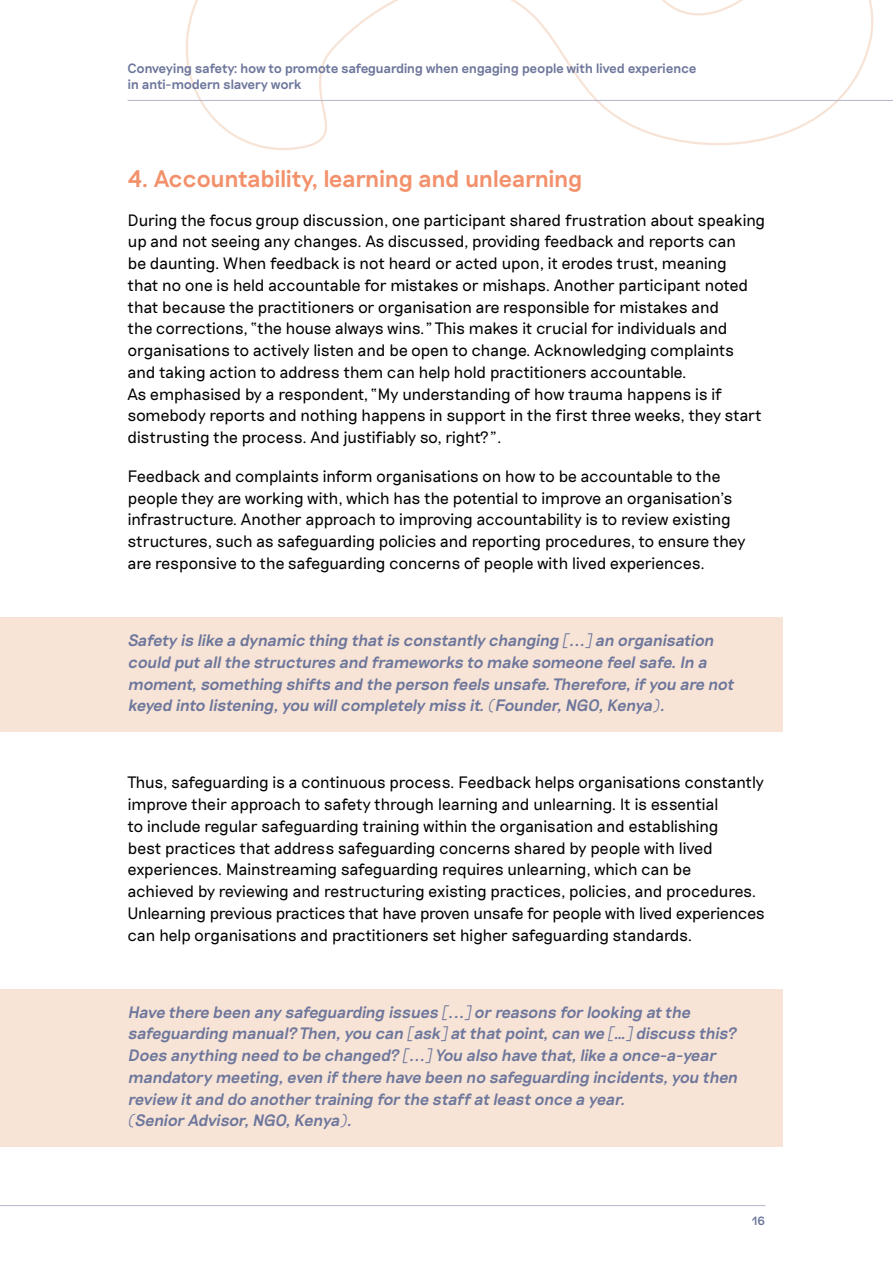
<style>
.page{position:relative;width:893px;height:1263px;background:#fff}
.page>*{position:absolute;margin:0;border:0;box-sizing:border-box;transform-origin:0 0}
.t1{font:500 24px "Riposte";letter-spacing:-.04em;color:#f2916b}
.t2{font:300 16.5px/21.8px "Riposte";letter-spacing:-.04em;color:#000}
.t3{font:italic 500 16.5px/21.8px "Riposte";color:#6d769b}
.t4{font:500 13.5px/16.2px "Riposte";letter-spacing:-.035em;color:#6d769b}
.t5{font:500 12px "Riposte";color:#6d769b}
</style>
<div class="page">
<svg style="left:185px;top:0;width:689px;height:150px"></svg>
<hr style="left:128px;top:100px;width:765px;height:1px;background:#b6b6cb">
<hr style="left:0;top:1205px;width:765px;height:1px;background:#b6b6cb">
<div style="left:0;top:617px;width:782px;height:115px;background:#f7e4d7"></div>
<div style="left:0;top:989px;width:782px;height:158px;background:#f7e4d7"></div>
<p class="t4" style="left:128px;top:61px;width:570px">Conveying safety: how to promote safeguarding when engaging people with lived experience in anti-modern slavery work</p>
<h3 class="t1" style="left:128px;top:165px;width:457px">4. Accountability, learning and unlearning</h3>
<p class="t2" style="left:128px;top:209px;width:639px">During the focus group discussion, one participant shared frustration about speaking up and not seeing any changes. As discussed, providing feedback and reports can<br>be daunting. When feedback is not heard or acted upon, it erodes trust, meaning<br>that no one is held accountable for mistakes or mishaps. Another participant noted that because the practitioners or organisation are responsible for mistakes and<br>the corrections, “the house always wins.” This makes it crucial for individuals and organisations to actively listen and be open to change. Acknowledging complaints and taking action to address them can help hold practitioners accountable.<br>As emphasised by a respondent, “My understanding of how trauma happens is if somebody reports and nothing happens in support in the first three weeks, they start distrusting the process. And justifiably so, right?”.</p>
<p class="t2" style="left:128px;top:466px;width:620px">Feedback and complaints inform organisations on how to be accountable to the people they are working with, which has the potential to improve an organisation’s infrastructure. Another approach to improving accountability is to review existing structures, such as safeguarding policies and reporting procedures, to ensure they are responsive to the safeguarding concerns of people with lived experiences.</p>
<p class="t3" style="left:128px;top:630px;width:611px">Safety is like a dynamic thing that is constantly changing [...]an organisation could put allthe structures and frameworks to make someone feelsafe.In a moment,something shifts and the person feels unsafe.Therefore,if you are not keyed into listening,you willcompletely miss it.(Founder,NGO,Kenya).</p>
<p class="t2" style="left:128px;top:772px;width:639px">Thus, safeguarding is a continuous process. Feedback helps organisations constantly improve their approach to safety through learning and unlearning. It is essential<br>to include regular safeguarding training within the organisation and establishing<br>best practices that address safeguarding concerns shared by people with lived experiences. Mainstreaming safeguarding requires unlearning, which can be<br>achieved by reviewing and restructuring existing practices, policies, and procedures.<br>Unlearning previous practices that have proven unsafe for people with lived experiences can help organisations and practitioners set higher safeguarding standards.</p>
<p class="t3" style="left:128px;top:1001px;width:615px">Have there been any safeguarding issues [...]or reasons for looking at the safeguarding manual? Then,you can [ask]at that point,can we […]discuss this?<br>Does anything need to be changed? [...]You also have that,like a once-a-year mandatory meeting,even if there have been no safeguarding incidents,you then review it and do another training for the staff at least once a year.<br>(Senior Advisor,NGO,Kenya).</p>
<p class="t5" style="left:752px;top:1213px;width:15px">16</p>
</div>
